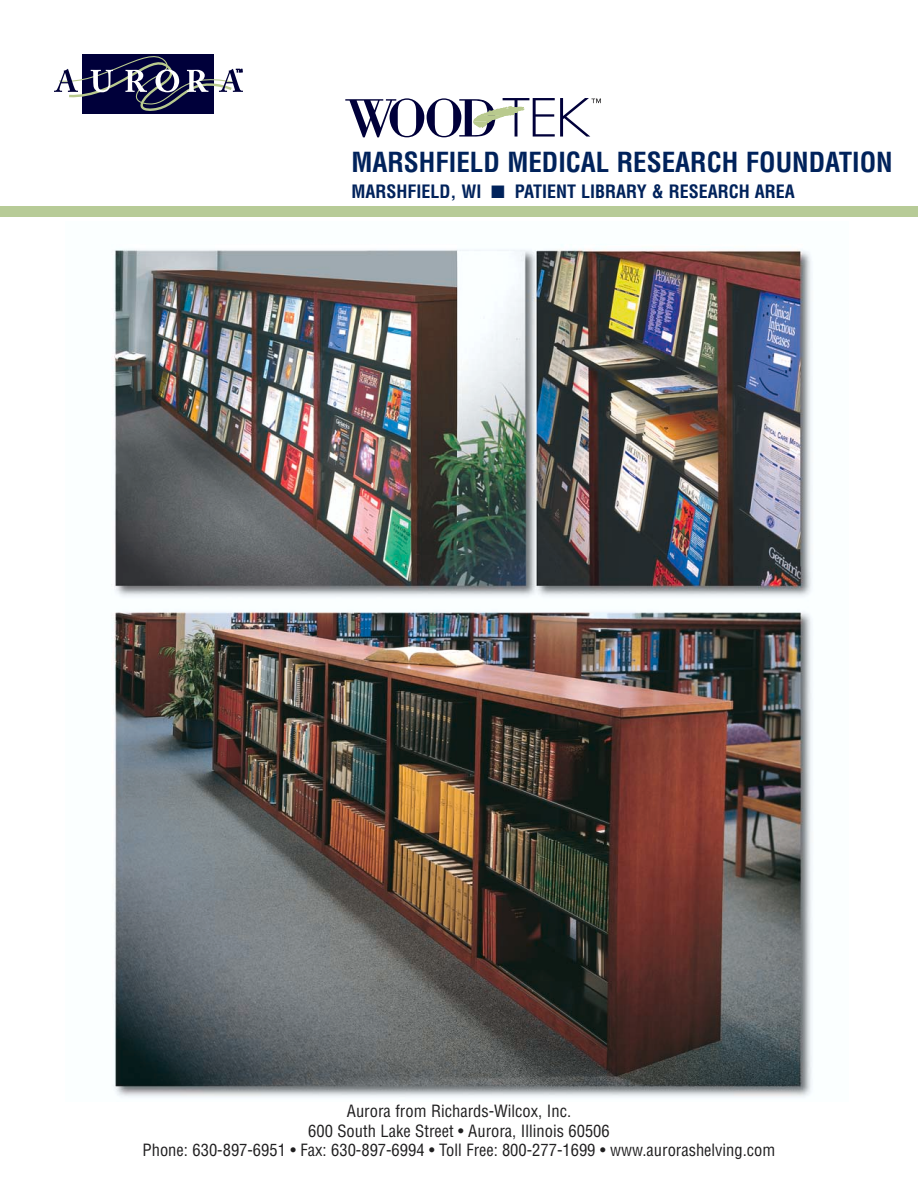
<style>
.page{position:relative;width:918px;height:1188px;background:#fff}
.page>*{position:absolute;margin:0;border:0;box-sizing:border-box;transform-origin:0 0}
.t1{font:700 condensed 27px "Helvetica";color:#00225b}
.t2{font:700 condensed 18px "Helvetica";color:#00225b}
.t3{font:condensed 16.5px/19.8px "Helvetica";color:#201f20;text-align:center}
</style>
<div class="page">
<img style="left:111px;top:244px;width:702px;height:854px">
<div style="left:0;top:206px;width:918px;height:11px;background:#b7cb97"></div>
<div style="left:82px;top:54px;width:132px;height:60px;background:#00003a"></div>
<svg style="left:54px;top:56px;width:189px;height:55px"></svg>
<svg style="left:345px;top:98px;width:256px;height:39px"></svg>
<h1 class="t1" style="left:351px;top:152px;width:543px">MARSHFIELD MEDICAL RESEARCH FOUNDATION</h1>
<p class="t2" style="left:351px;top:184px;width:445px">MARSHFIELD, WI ■ PATIENT LIBRARY &amp; RESEARCH AREA</p>
<p class="t3" style="left:143px;top:1102px;width:634px">Aurora from Richards-Wilcox, Inc.<br>600 South Lake Street • Aurora, Illinois 60506<br>Phone: 630-897-6951 • Fax: 630-897-6994 • Toll Free: 800-277-1699 • www.aurorashelving.com</p>
</div>
